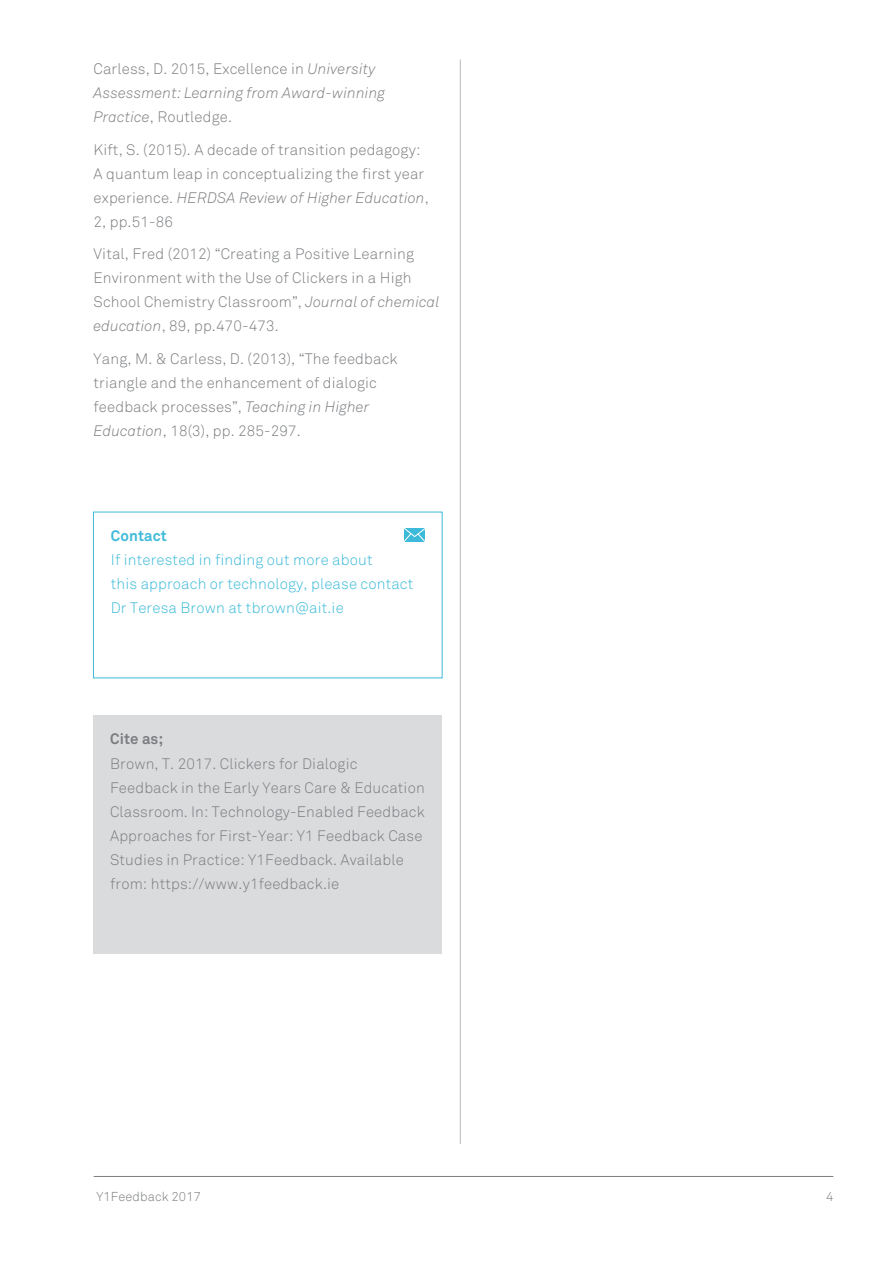
<style>
.page{position:relative;width:893px;height:1263px;background:#fff}
.page>*{position:absolute;margin:0;border:0;box-sizing:border-box;transform-origin:0 0}
.BODY{font:300 15px/24px "Akkurat";letter-spacing:.01em;color:#7b7d80}
.BODY-2{font:300 15px/24px "Akkurat";letter-spacing:.01em;color:#3dbad9}
.BODY-3{font:italic 300 15px/24px "Akkurat";letter-spacing:.01em;color:#7b7d80}
.BODY-4{font:700 15px "Akkurat";letter-spacing:.01em;color:#3dbad9}
.BODY-5{font:700 15px "Akkurat";letter-spacing:.01em;color:#7b7d80}
.t1{font:300 12.75px "Akkurat";letter-spacing:.01em;color:#7b7d80}
.s1{font-style:normal}
.s2{font-style:italic}
</style>
<div class="page">
<hr style="left:94px;top:1176px;width:739px;height:1px;background:#7b7d80">
<hr style="left:460px;top:60px;width:1px;height:1084px;background:#babbbe">
<svg style="left:404px;top:528px;width:21px;height:14px"></svg>
<div style="left:93px;top:715px;width:349px;height:239px;background:#dadbdd"></div>
<p class="BODY-3" style="left:94px;top:57px;width:293px"><span class="s1">Carless, D. 2015, Excellence in</span> University<br>Assessment: Learning from Award-winning<br>Practice<span class="s1">, Routledge.</span></p>
<p class="BODY" style="left:94px;top:138px;width:337px">Kift, S. (2015). A decade of transition pedagogy:<br>A quantum leap in conceptualizing the first year experience. <span class="s2">HERDSA Review of Higher Education</span>, 2, pp.51-86</p>
<p class="BODY" style="left:94px;top:242px;width:347px">Vital, Fred (2012) “Creating a Positive Learning Environment with the Use of Clickers in a High School Chemistry Classroom”, <span class="s2">Journal of chemical education</span>, 89, pp.470-473.</p>
<p class="BODY" style="left:94px;top:347px;width:306px">Yang, M. &amp; Carless, D. (2013), “The feedback triangle and the enhancement of dialogic feedback processes”, <span class="s2">Teaching in Higher Education</span>, 18(3), pp. 285-297.</p>
<p class="BODY-4" style="left:111px;top:527px;width:58px">Contact</p>
<p class="BODY-2" style="left:111px;top:548px;width:304px">If interested in finding out more about<br>this approach or technology, please contact<br>Dr Teresa Brown at tbrown@ait.ie</p>
<p class="BODY-5" style="left:110px;top:730px;width:55px">Cite as;</p>
<p class="BODY" style="left:110px;top:751px;width:316px">Brown, T. 2017. Clickers for Dialogic Feedback in the Early Years Care &amp; Education Classroom. In: Technology-Enabled Feedback Approaches for First-Year: Y1 Feedback Case Studies in Practice: Y1Feedback. Available from: https://www.y1feedback.ie</p>
<p class="t1" style="left:97px;top:1189px;width:106px">Y1Feedback 2017</p>
<p class="t1" style="left:826px;top:1189px;width:9px">4</p>
</div>
